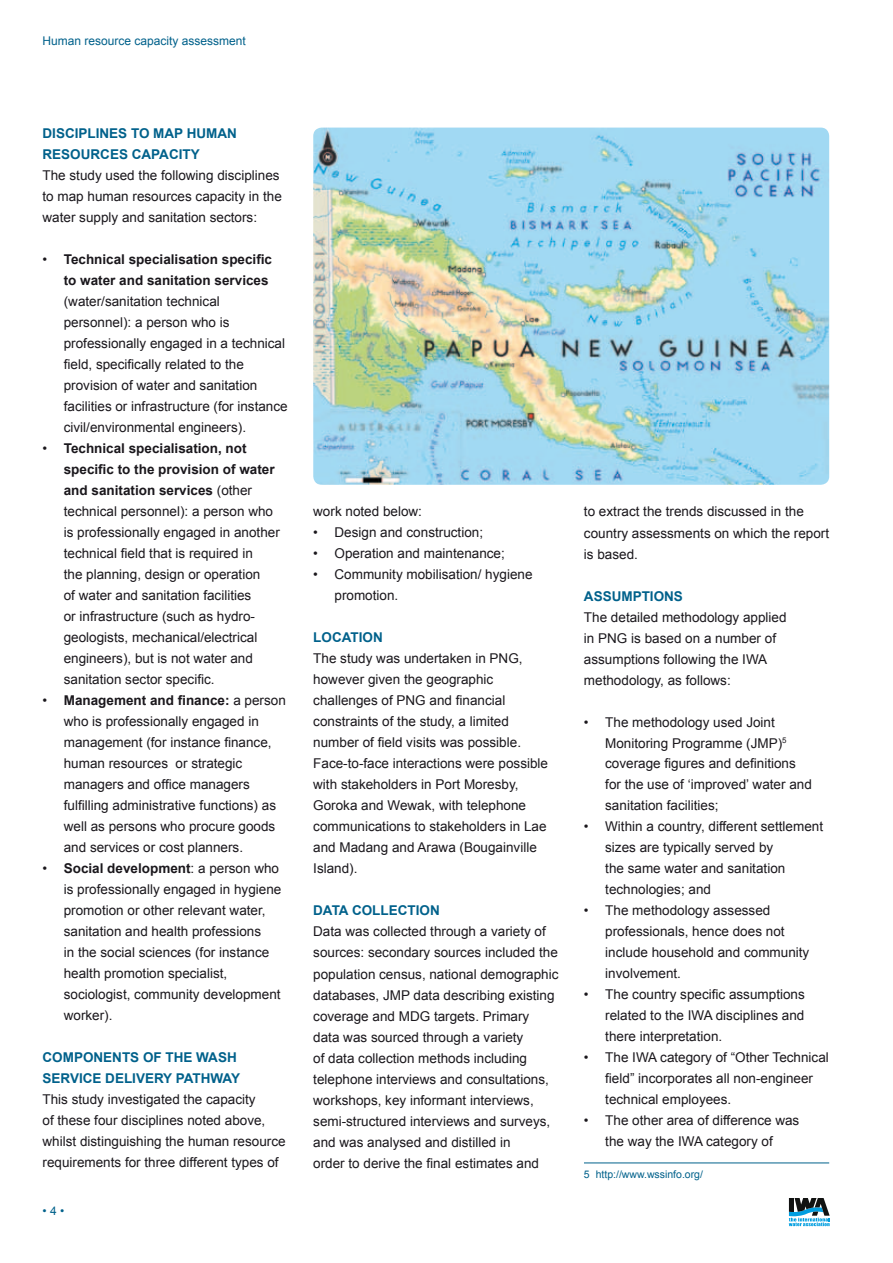
<style>
.page{position:relative;width:893px;height:1263px;background:#fff}
.page>*{position:absolute;margin:0;border:0;box-sizing:border-box;transform-origin:0 0}
.t1{font:13.5px/21px "Arial";color:#1a171c}
.t2{font:700 13.5px/21px "Arial";color:#00618b}
.t3{font:700 13.5px/21px "Arial";color:#1a171c;text-align:right}
.t4{font:12px "Arial";color:#00618b}
.t5{font:10.5px "Arial";color:#00618b}
.s1{font-weight:400}
.s2{font-weight:700}
</style>
<div class="page">
<svg style="left:789px;top:1198px;width:41px;height:28px"></svg>
<hr style="left:584px;top:1162px;width:245px;height:1px;background:#00618b">
<img style="left:313px;top:128px;width:516px;height:357px">
<p class="t4" style="left:43px;top:32px;width:205px">Human resource capacity assessment</p>
<p class="t2" style="left:43px;top:123px;width:194px">Disciplines to map human resourc es capac ity</p>
<p class="t1" style="left:43px;top:165px;width:241px">The study used the following disciplines to map human resources capacity in the water supply and sanitation sectors:</p>
<p class="t3" style="left:43px;top:249px;width:231px"><span class="s1">•</span> Technical specialisation specific to water and sanitation services</p>
<p class="t1" style="left:64px;top:291px;width:225px">(water/sanitation technical personnel): a person who is professionally engaged in a technical field, specifically related to the provision of water and sanitation facilities or infrastructure (for instance civil/environmental engineers).</p>
<p class="t1" style="left:64px;top:438px;width:218px;text-indent:-21px">• <span class="s2">Technical specialisation, not specific to the provision of water and sanitation services</span> (other technical personnel): a person who is professionally engaged in another technical field that is required in<br>the planning, design or operation<br>of water and sanitation facilities<br>or infrastructure (such as hydro&shy;geologists, mechanical/electrical engineers), but is not water and sanitation sector specific.</p>
<p class="t1" style="left:64px;top:690px;width:224px;text-indent:-21px">• <span class="s2">Management and finance:</span> a person who is professionally engaged in management (for instance finance, human resources or strategic managers and office managers fulfilling administrative functions) as well as persons who procure goods and services or cost planners.</p>
<p class="t1" style="left:64px;top:858px;width:219px;text-indent:-21px">• <span class="s2">Social development</span>: a person who is professionally engaged in hygiene promotion or other relevant water, sanitation and health professions<br>in the social sciences (for instance health promotion specialist, sociologist, community development worker).</p>
<p class="t2" style="left:43px;top:1047px;width:165px">Components of the WAS</p>
<p class="t2" style="left:43px;top:1047px;width:199px;text-align:right">H<br>servic e delivery pathway</p>
<p class="t1" style="left:43px;top:1089px;width:245px">This study investigated the capacity<br>of these four disciplines noted above, whilst distinguishing the human resource requirements for three different types of</p>
<p class="t4" style="left:43px;top:1203px;width:23px">• 4 •</p>
<p class="t1" style="left:313px;top:501px;width:110px">work noted below:</p>
<p class="t1" style="left:313px;top:522px;width:171px">• Design and construction;</p>
<p class="t1" style="left:313px;top:543px;width:193px">• Operation and maintenance;</p>
<p class="t1" style="left:334px;top:564px;width:200px;text-indent:-21px">• Community mobilisation/ hygiene promotion.</p>
<p class="t2" style="left:313px;top:628px;width:69px">Location</p>
<p class="t1" style="left:313px;top:648px;width:236px">The study was undertaken in PNG, however given the geographic challenges of PNG and financial constraints of the study, a limited number of field visits was possible.<br>Face-to-face interactions were possible with stakeholders in Port Moresby,<br>Goroka and Wewak, with telephone communications to stakeholders in Lae and Madang and Arawa (Bougainville<br>Island).</p>
<p class="t2" style="left:313px;top:901px;width:126px">Data collection</p>
<p class="t1" style="left:313px;top:921px;width:247px">Data was collected through a variety of sources: secondary sources included the population census, national demographic databases, JMP data describing existing coverage and MDG targets. Primary data was sourced through a variety<br>of data collection methods including telephone interviews and consultations, workshops, key informant interviews, semi-structured interviews and surveys, and was analysed and distilled in<br>order to derive the final estimates and</p>
<p class="t1" style="left:584px;top:501px;width:247px">to extract the trends discussed in the country assessments on which the report is based.</p>
<p class="t2" style="left:584px;top:586px;width:101px">Assumptions</p>
<p class="t1" style="left:584px;top:606px;width:204px">The detailed methodology applied in PNG is based on a number of assumptions following the IWA methodology, as follows:</p>
<p class="t1" style="left:605px;top:711px;width:208px;text-indent:-21px">• The methodology used Joint<br>Monitoring Programme (JMP)<sup>5 </sup>coverage figures and definitions for the use of ‘improved’ water and sanitation facilities;</p>
<p class="t1" style="left:605px;top:816px;width:219px;text-indent:-21px">• Within a country, different settlement sizes are typically served by<br>the same water and sanitation technologies; and</p>
<p class="t1" style="left:605px;top:900px;width:206px;text-indent:-21px">• The methodology assessed professionals, hence does not include household and community involvement.</p>
<p class="t1" style="left:605px;top:984px;width:201px;text-align:justify;text-indent:-21px">• The country specific assumptions related to the IWA disciplines and there interpretation.</p>
<p class="t1" style="left:605px;top:1047px;width:225px;text-indent:-21px">• The IWA category of “Other Technical field” incorporates all non-engineer technical employees.</p>
<p class="t1" style="left:584px;top:1110px;width:217px;text-align:center">• The other area of difference was the way the IWA category of</p>
<p class="t5" style="left:584px;top:1167px;width:121px">5 http://www.wssinfo.org/</p>
</div>
